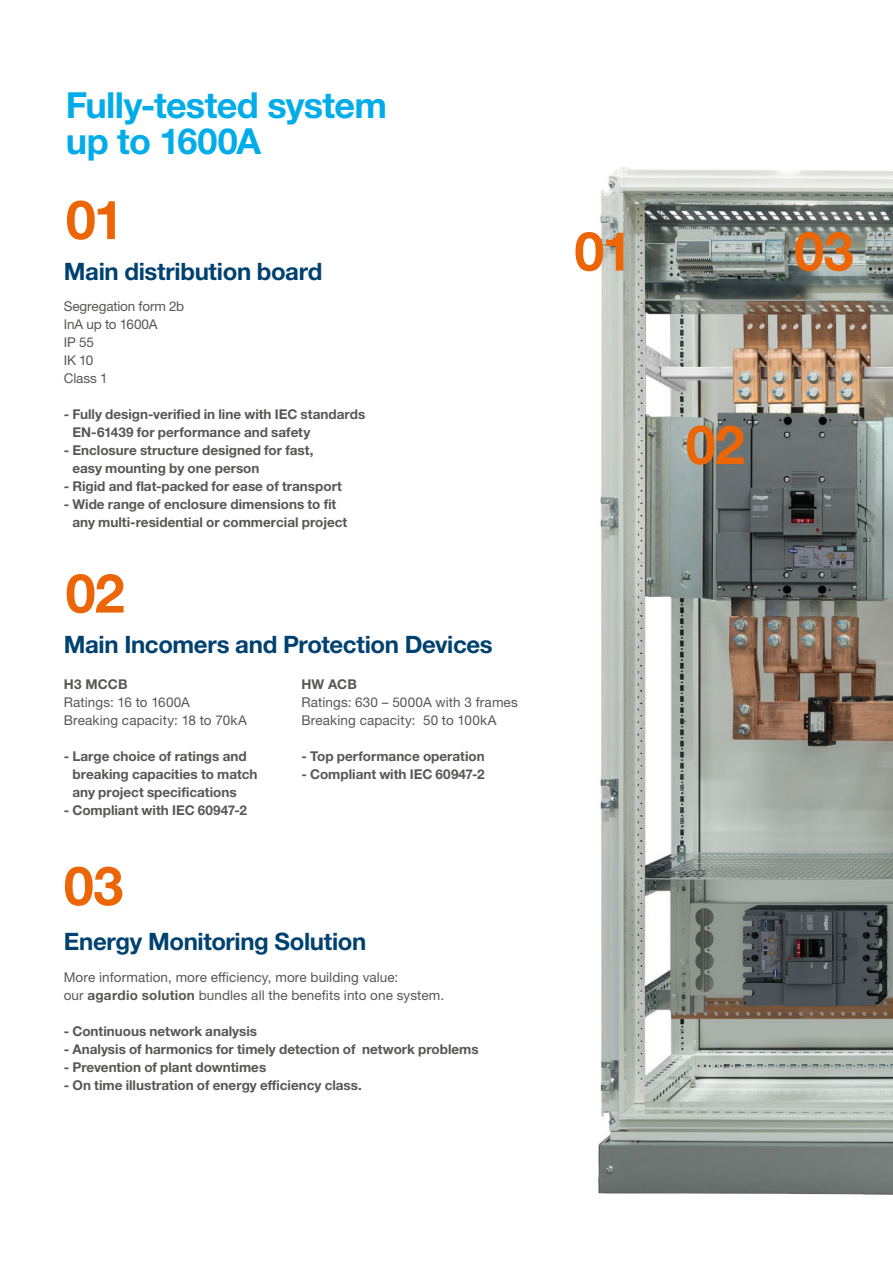
<style>
.page{position:relative;width:893px;height:1263px;background:#fff}
.page>*{position:absolute;margin:0;border:0;box-sizing:border-box;transform-origin:0 0}
.t1{font:700 54px "Helvetica Neue LTW1 G";letter-spacing:-.015em;color:#ec6608}
.t2{font:700 36px/36px "Helvetica Neue LTW1 G";letter-spacing:-.02em;color:#00ace9}
.t3{font:700 24px "Helvetica Neue LTW1 G";letter-spacing:-.015em;color:#004170}
.t4{font:700 13.5px/18px "Helvetica Neue LTW1 G";color:#575756}
.t5{font:13.5px/18px "Helvetica Neue LTW1 G";letter-spacing:.01em;color:#575756}
.t6{font:13.5px/18px "Helvetica Neue LTW1 G";letter-spacing:-.01em;color:#575756}
.s1{font-weight:700}
</style>
<div class="page">
<img style="left:598px;top:167px;width:295px;height:1028px">
<h2 class="t2" style="left:66px;top:86px;width:323px">Fully-tested system up to 1600A</h2>
<h1 class="t1" style="left:66px;top:186px;width:59px">01</h1>
<h3 class="t3" style="left:64px;top:256px;width:260px">Main distribution board</h3>
<p class="t6" style="left:64px;top:297px;width:122px">Segregation form 2b<br>InA up to 1600A<br>IP 55<br>IK 10<br>Class 1</p>
<p class="t4" style="left:72px;top:405px;width:294px;text-indent:-9px">- Fully design-verified in line with IEC standards<br>EN-61439 for performance and safety</p>
<p class="t4" style="left:72px;top:441px;width:242px;text-indent:-9px">- Enclosure structure designed for fast, easy mounting by one person</p>
<p class="t4" style="left:64px;top:477px;width:280px">- Rigid and flat-packed for ease of transport</p>
<p class="t4" style="left:72px;top:495px;width:276px;text-indent:-9px">- Wide range of enclosure dimensions to fit any multi-residential or commercial project</p>
<h1 class="t1" style="left:66px;top:560px;width:61px">02</h1>
<h3 class="t3" style="left:64px;top:630px;width:430px">Main Incomers and Protection Devices</h3>
<p class="t4" style="left:301px;top:675px;width:57px">HW ACB</p>
<p class="t5" style="left:301px;top:693px;width:218px">Ratings: 630 – 5000A with 3 frames<br>Breaking capacity: 50 to 100kA</p>
<p class="t4" style="left:301px;top:747px;width:185px">- Top performance operation</p>
<p class="t4" style="left:301px;top:765px;width:185px">- Compliant with IEC 60947-2</p>
<p class="t4" style="left:64px;top:675px;width:65px">H3 MCCB</p>
<p class="t5" style="left:64px;top:693px;width:185px">Ratings: 16 to 1600A<br>Breaking capacity: 18 to 70kA</p>
<p class="t4" style="left:72px;top:747px;width:186px;text-indent:-9px">- Large choice of ratings and breaking capacities to match any project specifications</p>
<p class="t4" style="left:64px;top:801px;width:185px">- Compliant with IEC 60947-2</p>
<h1 class="t1" style="left:64px;top:852px;width:61px">03</h1>
<h3 class="t3" style="left:64px;top:927px;width:304px">Energy Monitoring Solution</h3>
<p class="t5" style="left:64px;top:968px;width:382px">More information, more efficiency, more building value:<br>our <span class="s1">agardio solution</span> bundles all the benefits into one system.</p>
<p class="t4" style="left:64px;top:1022px;width:195px">- Continuous network analysis</p>
<p class="t4" style="left:64px;top:1040px;width:416px">- Analysis of harmonics for timely detection of network problems</p>
<p class="t4" style="left:64px;top:1058px;width:204px">- Prevention of plant downtimes</p>
<p class="t4" style="left:64px;top:1076px;width:300px">- On time illustration of energy efficiency class.</p>
<h1 class="t1" style="left:574px;top:218px;width:59px">01</h1>
<h1 class="t1" style="left:794px;top:218px;width:61px">03</h1>
<h1 class="t1" style="left:686px;top:411px;width:61px">02</h1>
</div>
